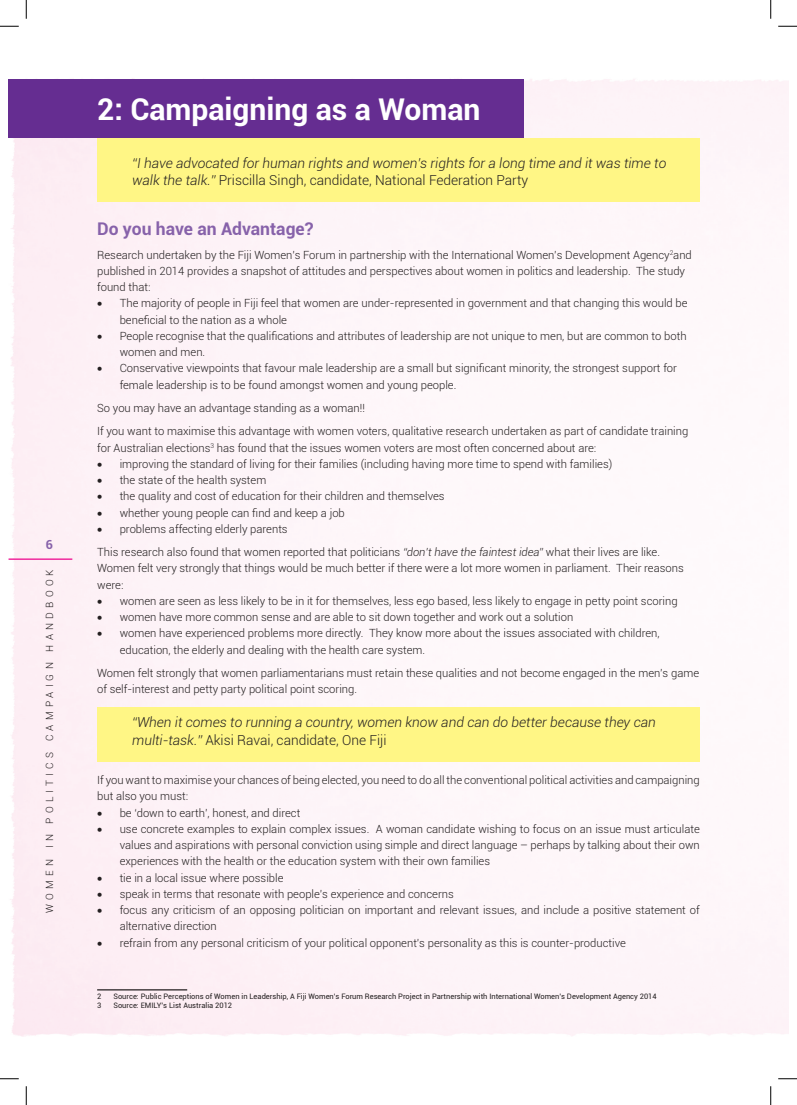
<style>
.page{position:relative;width:797px;height:1105px;background:#fff}
.page>*{position:absolute;margin:0;border:0;box-sizing:border-box;transform-origin:0 0}
.t1{font:700 30px "Roboto";color:#fff}
.t2{font:700 17.5px "Roboto";color:#8762aa}
.t3{font:italic 300 13.75px/17.5px "Roboto";color:#231f20}
.t4{font:700 12.5px "Roboto";color:#8762aa}
.t5{font:300 11.25px/16.2px "Roboto";color:#231f20}
.t6{font:300 10px "Roboto";letter-spacing:.42em;color:#231f20}
.t7{font:7.5px "Roboto";color:#231f20}
.s1{font-style:normal}
.s2{font-style:italic}
</style>
<div class="page">
<hr style="left:9px;top:558px;width:63px;height:2px;background:#ed028c">
<div style="left:97px;top:138px;width:602px;height:64px;background:#fff685"></div>
<div style="left:97px;top:707px;width:602px;height:54px;background:#fff685"></div>
<div style="left:9px;top:79px;width:515px;height:59px;background:#652d91"></div>
<hr style="left:97px;top:989px;width:90px;height:1px;background:#231f20">
<svg style="left:0;top:25px;width:19px;height:2px"></svg>
<svg style="left:778px;top:25px;width:19px;height:2px"></svg>
<svg style="left:0;top:1078px;width:19px;height:1px"></svg>
<svg style="left:778px;top:1078px;width:19px;height:1px"></svg>
<svg style="left:25px;top:0;width:2px;height:19px"></svg>
<svg style="left:25px;top:1086px;width:2px;height:19px"></svg>
<svg style="left:770px;top:0;width:1px;height:19px"></svg>
<svg style="left:770px;top:1086px;width:1px;height:19px"></svg>
<p class="t4" style="left:46px;top:536px;width:9px">6</p>
<p class="t6" style="left:43px;top:913px;width:345px;rotate:-90deg">Women in Politics C ampaign Handbook</p>
<h1 class="t1" style="left:97px;top:88px;width:385px">2: Campaigning as a Woman</h1>
<p class="t3" style="left:132px;top:153px;width:535px">“I have advocated for human rights and women’s rights for a long time and it was time to walk the talk.” <span class="s1">Priscilla Singh, candidate, National Federation Party</span></p>
<h2 class="t2" style="left:97px;top:217px;width:218px">Do you have an Advantage?</h2>
<p class="t5" style="left:97px;top:246px;width:596px">Research undertaken by the Fiji Women’s Forum in partnership with the I nternational Women’s Development Agency<sup>2</sup>and published in 2014 provides a snapshot of attitudes and perspectives about women in politics and leadership. The study found that:</p>
<p class="t5" style="left:120px;top:295px;width:569px;text-indent:-22px">• The majority of people in Fiji feel that women are under-represented in government and that changing this would be beneficial to the nation as a whole</p>
<p class="t5" style="left:120px;top:327px;width:568px;text-indent:-22px">• People recognise that the qualifications and attributes of leadership are not unique to men, but are common to both women and men.</p>
<p class="t5" style="left:120px;top:360px;width:559px;text-indent:-22px">• Conservative viewpoints that favour male leadership are a small but significant minority, the strongest support for female leadership is to be found amongst women and young people.</p>
<p class="t5" style="left:97px;top:396px;width:592px;line-height:23.4px">So you may have an advantage standing as a woman!!<br>If you want to maximise this advantage with women voters, qualitative research undertaken as part of candidate training</p>
<p class="t5" style="left:97px;top:439px;width:500px">for Australian elections<sup>3</sup> has found that the issues women voters are most often concerned about are:</p>
<p class="t5" style="left:97px;top:455px;width:516px">• improving the standard of living for their families (including having more time to spend with families)</p>
<p class="t5" style="left:97px;top:472px;width:171px">• the state of the health system</p>
<p class="t5" style="left:97px;top:488px;width:349px">• the quality and cost of education for their children and themselves</p>
<p class="t5" style="left:97px;top:504px;width:249px">• whether young people can find and keep a job</p>
<p class="t5" style="left:97px;top:517px;width:564px;line-height:23.4px">• problems affecting elderly parents<br>This research also found that women reported that politicians <span class="s2">“don’t have the faintest idea”</span> what their lives are like.</p>
<p class="t5" style="left:97px;top:560px;width:588px">Women felt very strongly that things would be much better if there were a lot more women in parliament. Their reasons were:</p>
<p class="t5" style="left:97px;top:592px;width:582px">• women are seen as less likely to be in it for themselves, less ego based, less likely to engage in petty point scoring</p>
<p class="t5" style="left:97px;top:609px;width:477px">• women have more common sense and are able to sit down together and work out a solution</p>
<p class="t5" style="left:120px;top:625px;width:541px;text-indent:-22px">• women have experienced problems more directly. They know more about the issues associated with children, education, the elderly and dealing with the health care system.</p>
<p class="t5" style="left:97px;top:664px;width:603px">Women felt strongly that women parliamentarians must retain these qualities and not become engaged in the men’s game of self-interest and petty party political point scoring.</p>
<p class="t3" style="left:132px;top:713px;width:525px">“When it comes to running a country, women know and can do better because they can multi-task.” <span class="s1">Akisi Ravai, candidate, One Fiji</span></p>
<p class="t5" style="left:97px;top:772px;width:604px">If you want to maximise your chances of being elected, you need to do all the conventional political activities and campaigning but also you must:</p>
<p class="t5" style="left:97px;top:804px;width:205px">• be ‘down to earth’, honest, and direct</p>
<p class="t5" style="left:120px;top:820px;width:581px;text-align:justify;text-indent:-22px">• use concrete examples to explain complex issues. A woman candidate wishing to focus on an issue must articulate values and aspirations with personal conviction using simple and direct language – perhaps by talking about their own experiences with the health or the education system with their own families</p>
<p class="t5" style="left:97px;top:869px;width:188px">• tie in a local issue where possible</p>
<p class="t5" style="left:97px;top:885px;width:358px">• speak in terms that resonate with people’s experience and concerns</p>
<p class="t5" style="left:120px;top:902px;width:581px;text-indent:-22px">• focus any criticism of an opposing politician on important and relevant issues, and include a positive statement of alternative direction</p>
<p class="t5" style="left:97px;top:934px;width:530px">• refrain from any personal criticism of your political opponent’s personality as this is counter-productive</p>
<p class="t7" style="left:97px;top:991px;width:6px">2</p>
<p class="t7" style="left:113px;top:991px;width:545px">Source: Public Perceptions of Women in Leadership, A Fiji Women’s Forum Research Project in Partnership with International Women’s Development Agency 2014</p>
<p class="t7" style="left:97px;top:1000px;width:6px">3</p>
<p class="t7" style="left:113px;top:1000px;width:120px">Source: EMILY’s List Australia 2012</p>
</div>
